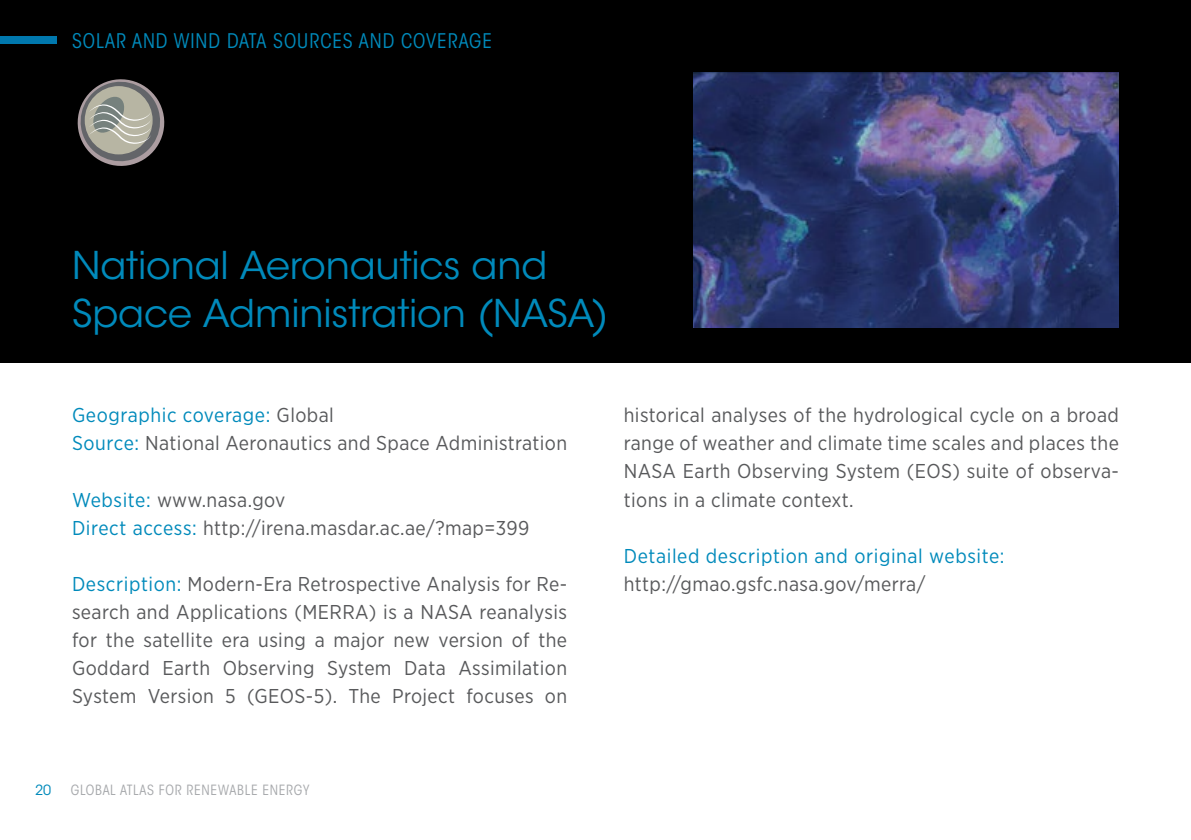
<style>
.page{position:relative;width:1191px;height:840px;background:#fff}
.page>*{position:absolute;margin:0;border:0;box-sizing:border-box;transform-origin:0 0}
.t1{font:38px/48px "ITC Avant Garde Std";letter-spacing:-.005em;color:#008abb}
.t2{font:20px/28px "Gotham Narrow";letter-spacing:.02em;color:#58595b}
.t3{font:20px "Gotham Narrow";letter-spacing:.03em;color:#008abb}
.t4{font:condensed 20px "ITC Avant Garde Std";letter-spacing:.05em;color:#008abb}
.t5{font:condensed 14px "ITC Avant Garde Std";letter-spacing:.05em;color:#a7a9ac}
.t6{font:14px "ITC Avant Garde Std";color:#008abb}
.s1{color:#008abb}
</style>
<div class="page">
<div style="left:0;top:0;width:1191px;height:362px;background:#000"></div>
<div style="left:0;top:36px;width:57px;height:7px;background:#0078ae"></div>
<img style="left:693px;top:72px;width:426px;height:255px">
<svg style="left:77px;top:79px;width:88px;height:87px"></svg>
<p class="t4" style="left:72px;top:28px;width:421px">SOLAR AND WIND DATA SOURCES AND COVERAGE</p>
<h1 class="t1" style="left:72px;top:242px;width:538px">National Aeronautics and<br>Space Administration (NASA)</h1>
<p class="t2" style="left:72px;top:401px;width:496px"><span class="s1">Geographic coverage:</span> Global<br><span class="s1">Source:</span> National Aeronautics and Space Administration</p>
<p class="t2" style="left:72px;top:485px;width:459px"><span class="s1">Website:</span> www.nasa.gov<br><span class="s1">Direct access:</span> http://irena.masdar.ac.ae/?map=399</p>
<p class="t2" style="left:72px;top:569px;width:496px;text-align:justify"><span class="s1">Description:</span> Modern-Era Retrospective Analysis for Re&shy;search and Applications (MERRA) is a NASA reanalysis for the satellite era using a major new version of the Goddard Earth Observing System Data Assimilation System Version 5 (GEOS-5). The Project focuses on</p>
<p class="t2" style="left:624px;top:401px;width:496px;text-align:justify">historical analyses of the hydrological cycle on a broad range of weather and climate time scales and places the NASA Earth Observing System (EOS) suite of observa&shy;tions in a climate context.</p>
<p class="t3" style="left:624px;top:542px;width:382px">Detailed description and original website:</p>
<p class="t2" style="left:624px;top:569px;width:303px">http://gmao.gsfc.nasa.gov/merra/</p>
<p class="t6" style="left:35px;top:781px;width:18px">20</p>
<p class="t5" style="left:71px;top:781px;width:240px">GLOBAL ATLAS FOR RENEWABLE ENERGY</p>
</div>
